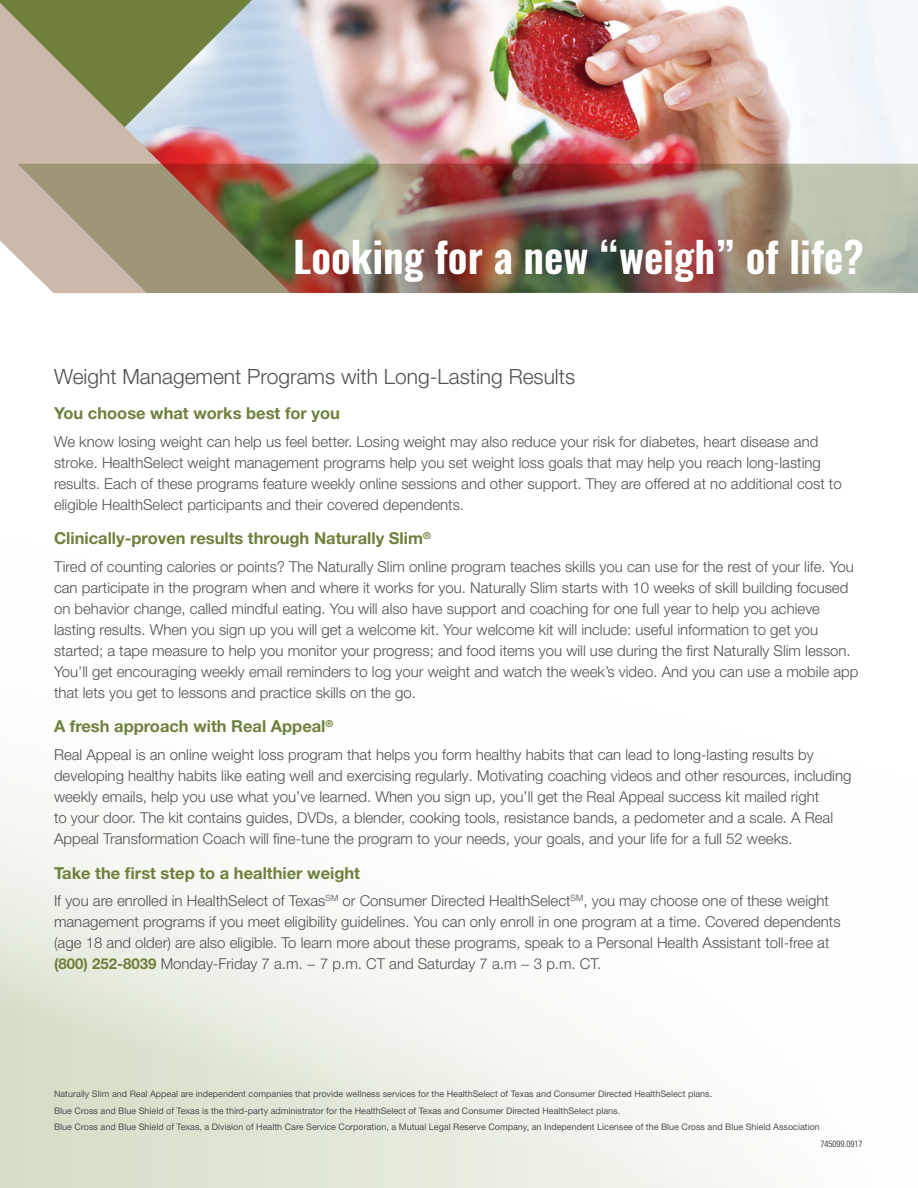
<style>
.page{position:relative;width:918px;height:1188px;background:#fff}
.page>*{position:absolute;margin:0;border:0;box-sizing:border-box;transform-origin:0 0}
.t1{font:600 42px "Oswald";color:#fff}
.t2{font:300 21px "Helvetica Neue LT Pro";color:#505052}
.t3{font:700 16.5px "Helvetica Neue LT Pro";color:#6f803d}
.t4{font:300 15px/21px "Helvetica Neue LT Pro";color:#505052}
.t5{font:9px/16.5px "Helvetica Neue LT Pro";color:#505052}
.t6{font:300 condensed 9px "Univers LT Std";color:#231f20}
.s1{font-weight:700;color:#6f803d}
</style>
<div class="page">
<img style="left:0;top:0;width:918px;height:258px">
<svg style="left:0;top:0;width:252px;height:127px;background:#9ba482"></svg>
<img style="left:18px;top:164px;width:900px;height:129px">
<svg style="left:0;top:795px;width:758px;height:393px"></svg>
<h1 class="t1" style="left:293px;top:227px;width:572px">Looking for a new “weigh” of life?</h1>
<h2 class="t2" style="left:54px;top:364px;width:523px">Weight Management Programs with Long-Lasting Results</h2>
<p class="t3" style="left:54px;top:403px;width:288px">You choose what works best for you</p>
<p class="t4" style="left:54px;top:430px;width:789px">We know losing weight can help us feel better. Losing weight may also reduce your risk for diabetes, heart disease and stroke. HealthSelect weight management programs help you set weight loss goals that may help you reach long-lasting results. Each of these programs feature weekly online sessions and other support. They are offered at no additional cost to eligible HealthSelect participants and their covered dependents.</p>
<p class="t3" style="left:54px;top:528px;width:378px">Clinically-proven results through Naturally Slim<sup>®</sup></p>
<p class="t4" style="left:54px;top:556px;width:806px">Tired of counting calories or points? The Naturally Slim online program teaches skills you can use for the rest of your life. You can participate in the program when and where it works for you. Naturally Slim starts with 10 weeks of skill building focused on behavior change, called mindful eating. You will also have support and coaching for one full year to help you achieve lasting results. When you sign up you will get a welcome kit. Your welcome kit will include: useful information to get you started; a tape measure to help you monitor your progress; and food items you will use during the first Naturally Slim lesson.<br>You’ll get encouraging weekly email reminders to log your weight and watch the week’s video. And you can use a mobile app that lets you get to lessons and practice skills on the go.</p>
<p class="t3" style="left:54px;top:716px;width:281px">A fresh approach with Real Appeal<sup>®</sup></p>
<p class="t4" style="left:54px;top:744px;width:799px">Real Appeal is an online weight loss program that helps you form healthy habits that can lead to long-lasting results by developing healthy habits like eating well and exercising regularly. Motivating coaching videos and other resources, including weekly emails, help you use what you’ve learned. When you sign up, you’ll get the Real Appeal success kit mailed right<br>to your door. The kit contains guides, DVDs, a blender, cooking tools, resistance bands, a pedometer and a scale. A Real Appeal Transformation Coach will fine-tune the program to your needs, your goals, and your life for a full 52 weeks.</p>
<p class="t3" style="left:54px;top:862px;width:308px">Take the first step to a healthier weight</p>
<p class="t4" style="left:54px;top:890px;width:788px">If you are enrolled in HealthSelect of Texas<sup>SM</sup> or Consumer Directed HealthSelect<sup>SM</sup>, you may choose one of these weight management programs if you meet eligibility guidelines. You can only enroll in one program at a time. Covered dependents (age 18 and older) are also eligible. To learn more about these programs, speak to a Personal Health Assistant toll-free at <span class="s1">(800) 252-8039</span> Monday-Friday 7 a.m. − 7 p.m. CT and Saturday 7 a.m − 3 p.m. CT.</p>
<p class="t5" style="left:54px;top:1085px;width:767px">Naturally Slim and Real Appeal are independent companies that provide wellness services for the HealthSelect of Texas and Consumer Directed HealthSelect plans.<br>Blue Cross and Blue Shield of Texas is the third-party administrator for the HealthSelect of Texas and Consumer Directed HealthSelect plans.<br>Blue Cross and Blue Shield of Texas, a Division of Health Care Service Corporation, a Mutual Legal Reserve Company, an Independent Licensee of the Blue Cross and Blue Shield Association</p>
<p class="t6" style="left:821px;top:1138px;width:43px">745099.0917</p>
</div>
